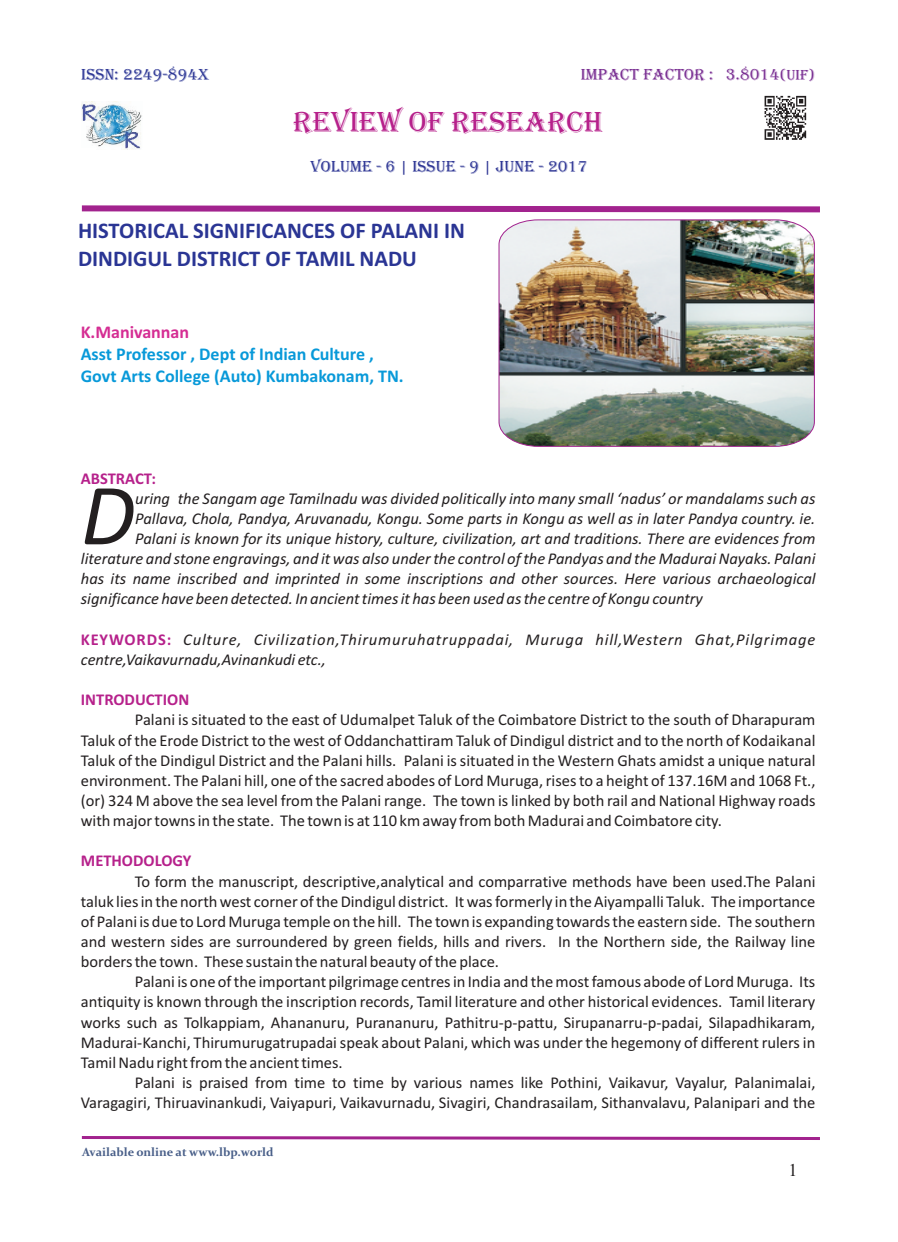
<style>
.page{position:relative;width:898px;height:1242px;background:#fff}
.page>*{position:absolute;margin:0;border:0;box-sizing:border-box;transform-origin:0 0}
.t1{font:italic 88.2px "Calibri";color:#231f20}
.t2{font:30px "Algerian";color:#b6218b}
.t3{font:700 22.5px/27.5px "Calibri";color:#2a3594}
.t4{font:700 18px/21.9px "Calibri";color:#0899d9}
.t5{font:700 18px "Calibri";color:#d52d93}
.t6{font:18px "Times New Roman";color:#231f20}
.t7{font:16.5px/20.1px "Calibri";color:#231f20;text-align:justify}
.t8{font:italic 16.5px "Calibri";color:#231f20}
.t9{font:italic 16.5px/20.1px "Calibri";letter-spacing:.05em;color:#231f20}
.t10{font:700 16.5px "Calibri";color:#b6218b}
.t11{font:16.5px "Algerian";color:#2d3594}
.t12{font:16.5px "Algerian";color:#792e92}
.t13{font:16.5px "Algerian";color:#2c3695}
.t14{font:700 16.5px "Calibri";letter-spacing:.05em;color:#b6218b}
.t15{font:700 12px "Constantia";color:#485e88}
.s1{font-size:15px}
</style>
<div class="page">
<svg style="left:81px;top:1136px;width:739px;height:4px;background:#b859a9"></svg>
<img style="left:498px;top:219px;width:316px;height:228px">
<svg style="left:81px;top:205px;width:739px;height:8px;background:#b95aaa"></svg>
<img style="left:764px;top:95px;width:43px;height:45px">
<img style="left:82px;top:101px;width:60px;height:49px">
<p class="t13" style="left:81px;top:66px;width:129px">ISSN: 2249-894X</p>
<p class="t12" style="left:580px;top:66px;width:236px">IMPACT FACTOR : 3.8014<span class="s1">(UIF)</span></p>
<h2 class="t2" style="left:293px;top:106px;width:311px">REVIEW OF RESEARCH</h2>
<p class="t11" style="left:310px;top:157px;width:278px">VOLUME - 6 | ISSUE - 9 | JUNE - 2017</p>
<h3 class="t3" style="left:78px;top:219px;width:388px">HISTORICAL SIGNIFICANCES OF PALANI IN<br>DINDIGUL DISTRICT OF TAMIL NADU</h3>
<p class="t5" style="left:81px;top:324px;width:110px">K.Manivannan</p>
<p class="t4" style="left:81px;top:344px;width:324px">Asst Professor , Dept of Indian Culture ,<br>Govt Arts College (Auto) Kumbakonam, TN.</p>
<p class="t10" style="left:81px;top:471px;width:76px">ABSTRACT:</p>
<h1 class="t1" style="left:81px;top:478px;width:56px">D</h1>
<p class="t8" style="left:135px;top:491px;width:681px">uring the Sangam age Tamilnadu was divided politically into many small ‘nadus’ or mandalams such as</p>
<p class="t8" style="left:135px;top:511px;width:681px">Pallava, Chola, Pandya, Aruvanadu, Kongu. Some parts in Kongu as well as in later Pandya country. ie.</p>
<p class="t8" style="left:135px;top:531px;width:681px">Palani is known for its unique history, culture, civilization, art and traditions. There are evidences from</p>
<p class="t8" style="left:81px;top:552px;width:735px">literature and stone engravings, and it was also under the control of the Pandyas and the Madurai Nayaks. Palani</p>
<p class="t8" style="left:81px;top:572px;width:736px">has its name inscribed and imprinted in some inscriptions and other sources. Here various archaeological</p>
<p class="t8" style="left:81px;top:592px;width:623px">significance have been detected. In ancient times it has been used as the centre of Kongu country</p>
<p class="t9" style="left:81px;top:630px;width:735px;text-indent:102px">Culture, Civilization,Thirumuruhatruppadai, Muruga hill,Western Ghat,Pilgrimage centre,Vaikavurnadu,Avinankudi etc.,</p>
<p class="t14" style="left:81px;top:632px;width:92px">KEYWORDS:</p>
<p class="t10" style="left:81px;top:693px;width:110px">INTRODUCTION</p>
<p class="t7" style="left:81px;top:711px;width:736px;text-indent:54px">Palani is situated to the east of Udumalpet Taluk of the Coimbatore District to the south of Dharapuram Taluk of the Erode District to the west of Oddanchattiram Taluk of Dindigul district and to the north of Kodaikanal Taluk of the Dindigul District and the Palani hills. Palani is situated in the Western Ghats amidst a unique natural environment. The Palani hill, one of the sacred abodes of Lord Muruga, rises to a height of 137.16M and 1068 Ft., (or) 324 M above the sea level from the Palani range. The town is linked by both rail and National Highway roads with major towns in the state. The town is at 110 km away from both Madurai and Coimbatore city.</p>
<p class="t10" style="left:81px;top:854px;width:112px">METHODOLOGY</p>
<p class="t7" style="left:81px;top:872px;width:736px;text-indent:54px">To form the manuscript, descriptive,analytical and comparrative methods have been used.The Palani taluk lies in the north west corner of the Dindigul district. It was formerly in the Aiyampalli Taluk. The importance of Palani is due to Lord Muruga temple on the hill. The town is expanding towards the eastern side. The southern and western sides are surroundered by green fields, hills and rivers. In the Northern side, the Railway line borders the town. These sustain the natural beauty of the place.</p>
<p class="t7" style="left:81px;top:973px;width:735px;text-indent:54px">Palani is one of the important pilgrimage centres in India and the most famous abode of Lord Muruga. Its antiquity is known through the inscription records, Tamil literature and other historical evidences. Tamil literary works such as Tolkappiam, Ahananuru, Purananuru, Pathitru-p-pattu, Sirupanarru-p-padai, Silapadhikaram, Madurai-Kanchi, Thirumurugatrupadai speak about Palani, which was under the hegemony of different rulers in Tamil Nadu right from the ancient times.</p>
<p class="t7" style="left:81px;top:1073px;width:736px;text-align:right">Palani is praised from time to time by various names like Pothini, Vaikavur, Vayalur, Palanimalai,<br>Varagagiri, Thiruavinankudi, Vaiyapuri, Vaikavurnadu, Sivagiri, Chandrasailam, Sithanvalavu, Palanipari and the</p>
<p class="t15" style="left:82px;top:1147px;width:193px">Available online at www.lbp.world</p>
<p class="t6" style="left:788px;top:1164px;width:10px">1</p>
</div>
